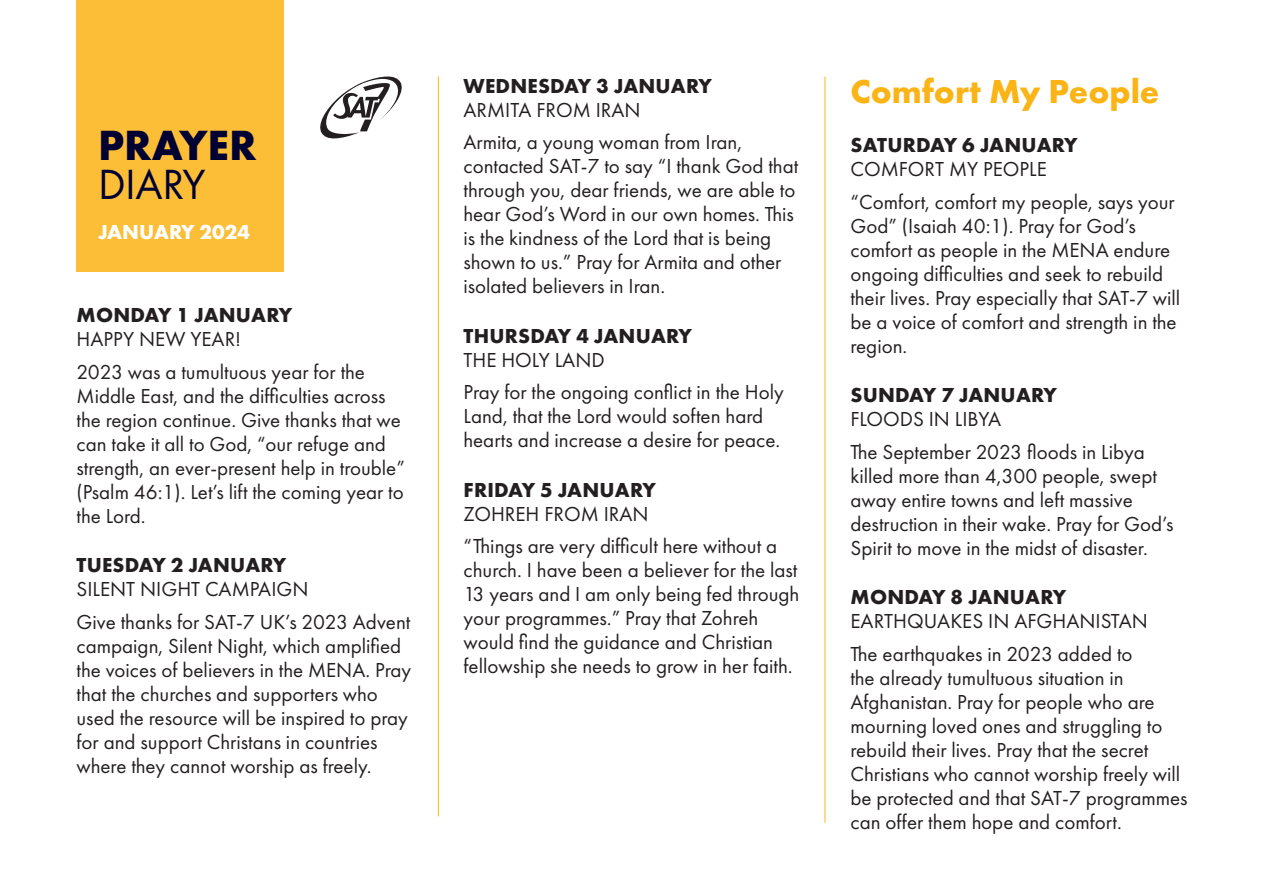
<style>
.page{position:relative;width:1263px;height:893px;background:#fff}
.page>*{position:absolute;margin:0;border:0;box-sizing:border-box;transform-origin:0 0}
.t1{font:700 43.8px/38.5px "Futura PT";color:#000032}
.Body_Copy{font:700 34.5px "Futura PT";color:#fbb416}
.Body_Copy-2{font:21px/24px "Futura PT";color:#231f20}
.Date{font:700 21px "Futura PT";letter-spacing:.01em;color:#231f20}
.Body_Copy-3{font:700 21px "Futura PT";letter-spacing:.01em;color:#231f20}
.t2{font:700 21px "Futura PT";color:#fff}
.s1{font-weight:400}
</style>
<div class="page">
<div style="left:77px;top:0;width:207px;height:272px;background:#fbbe36"></div>
<hr style="left:438px;top:77px;width:1px;height:739px;background:#fbb416">
<hr style="left:825px;top:77px;width:1px;height:746px;background:#fbb416">
<svg style="left:320px;top:76px;width:82px;height:63px"></svg>
<p class="t1" style="left:98px;top:125px;width:160px">PRAYER<br><span class="s1">DIARY</span></p>
<p class="t2" style="left:98px;top:219px;width:154px">JANUARY 2024</p>
<p class="Date" style="left:77px;top:302px;width:217px">MONDAY 1 JANUARY</p>
<p class="Body_Copy-2" style="left:77px;top:327px;width:166px">HAPPY NEW YEAR!</p>
<p class="Body_Copy-2" style="left:77px;top:360px;width:330px">2023 was a tumultuous year for the Middle East, and the difficulties across the region continue. Give thanks that we can take it all to God, “our refuge and strength, an ever-present help in trouble” (Psalm 46:1). Let’s lift the coming year to the Lord.</p>
<p class="Body_Copy-3" style="left:77px;top:552px;width:211px">TUESDAY 2 JANUARY</p>
<p class="Body_Copy-2" style="left:77px;top:577px;width:233px">SILENT NIGHT CAMPAIGN</p>
<p class="Body_Copy-2" style="left:77px;top:610px;width:336px">Give thanks for SAT-7 UK’s 2023 Advent campaign, Silent Night, which amplified the voices of believers in the MENA. Pray that the churches and supporters who used the resource will be inspired to pray for and support Christans in countries where they cannot worship as freely.</p>
<p class="Date" style="left:464px;top:72px;width:250px">WEDNESDAY 3 JANUARY</p>
<p class="Body_Copy-2" style="left:463px;top:97px;width:179px">ARMITA FROM IRAN</p>
<p class="Body_Copy-2" style="left:463px;top:130px;width:336px">Armita, a young woman from Iran, contacted SAT‑7 to say “I thank God that through you, dear friends, we are able to hear God’s Word in our own homes. This is the kindness of the Lord that is being shown to us.” Pray for Armita and other isolated believers in Iran.</p>
<p class="Date" style="left:464px;top:322px;width:230px">THURSDAY 4 JANUARY</p>
<p class="Body_Copy-2" style="left:463px;top:347px;width:143px">THE HOLY LAND</p>
<p class="Body_Copy-2" style="left:463px;top:380px;width:322px">Pray for the ongoing conflict in the Holy<br>Land, that the Lord would soften hard hearts and increase a desire for peace.</p>
<p class="Date" style="left:464px;top:476px;width:194px">FRIDAY 5 JANUARY</p>
<p class="Body_Copy-2" style="left:463px;top:501px;width:187px">ZOHREH FROM IRAN</p>
<p class="Body_Copy-2" style="left:463px;top:534px;width:337px">“Things are very difficult here without a church. I have been a believer for the last 13 years and I am only being fed through your programmes.” Pray that Zohreh would find the guidance and Christian fellowship she needs to grow in her faith.</p>
<p class="Body_Copy" style="left:850px;top:69px;width:310px">Comfort My People</p>
<p class="Date" style="left:850px;top:132px;width:229px">SATURDAY 6 JANUARY</p>
<p class="Body_Copy-2" style="left:850px;top:157px;width:198px">COMFORT MY PEOPLE</p>
<p class="Body_Copy-2" style="left:850px;top:190px;width:331px">“Comfort, comfort my people, says your God” (Isaiah 40:1). Pray for God’s comfort as people in the MENA endure ongoing difficulties and seek to rebuild their lives. Pray especially that SAT-7 will be a voice of comfort and strength in the region.</p>
<p class="Date" style="left:850px;top:382px;width:208px">SUNDAY 7 JANUARY</p>
<p class="Body_Copy-2" style="left:850px;top:407px;width:152px">FLOODS IN LIBYA</p>
<p class="Body_Copy-2" style="left:850px;top:440px;width:325px">The September 2023 floods in Libya killed more than 4,300 people, swept away entire towns and left massive destruction in their wake. Pray for God’s Spirit to move in the midst of disaster.</p>
<p class="Date" style="left:850px;top:584px;width:217px">MONDAY 8 JANUARY</p>
<p class="Body_Copy-2" style="left:850px;top:609px;width:299px">EARTHQUAKES IN AFGHANISTAN</p>
<p class="Body_Copy-2" style="left:850px;top:642px;width:339px">The earthquakes in 2023 added to<br>the already tumultuous situation in Afghanistan. Pray for people who are mourning loved ones and struggling to rebuild their lives. Pray that the secret Christians who cannot worship freely will be protected and that SAT-7 programmes can offer them hope and comfort.</p>
</div>
